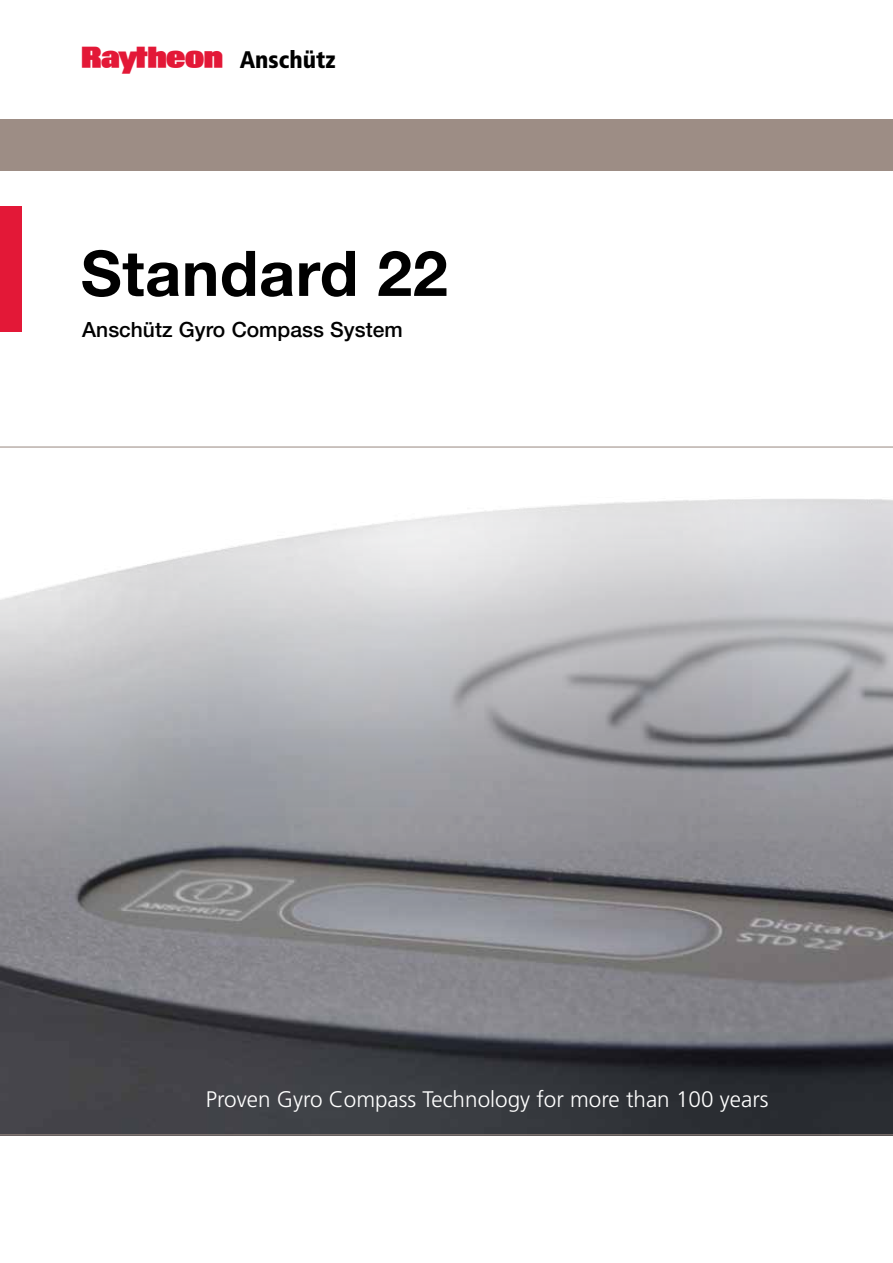
<style>
.page{position:relative;width:893px;height:1263px;background:#fff}
.page>*{position:absolute;margin:0;border:0;box-sizing:border-box;transform-origin:0 0}
.t1{font:700 63px "Helvetica Neue";letter-spacing:.01em;color:#000}
.t2{font:900 condensed 24px "Frutiger";color:#000}
.t3{font:300 22.5px "Frutiger";color:#fff}
.t4{font:500 21px "Helvetica Neue";color:#000}
.s1{font-family:"Raytheon";font-weight:400;font-stretch:normal;font-size:27px;color:#e31837}
</style>
<div class="page">
<div style="left:0;top:119px;width:893px;height:51px;background:#9d8d85"></div>
<div style="left:0;top:206px;width:21px;height:126px;background:#e31837"></div>
<img style="left:0;top:499px;width:893px;height:635px">
<hr style="left:0;top:446px;width:893px;height:2px;background:#9d8d85">
<div style="left:90px;top:1063px;width:31px;height:31px;border:2px solid #000;border-radius:50%"></div>
<div style="left:100px;top:1067px;width:11px;height:23px;border:2px solid #000;border-radius:5px"></div>
<svg style="left:84px;top:1096px;width:43px;height:8px"></svg>
<hr style="left:0;top:1134px;width:893px;height:1px;background:#9d8d85">
<p class="t2" style="left:82px;top:46px;width:255px"><span class="s1">R</span> Anschütz</p>
<h1 class="t1" style="left:81px;top:234px;width:368px">Standard 22</h1>
<p class="t4" style="left:82px;top:317px;width:322px">Anschütz Gyro Compass System</p>
<p class="t3" style="left:206px;top:1087px;width:564px">Proven Gyro Compass Technology for more than 100 years</p>
</div>
